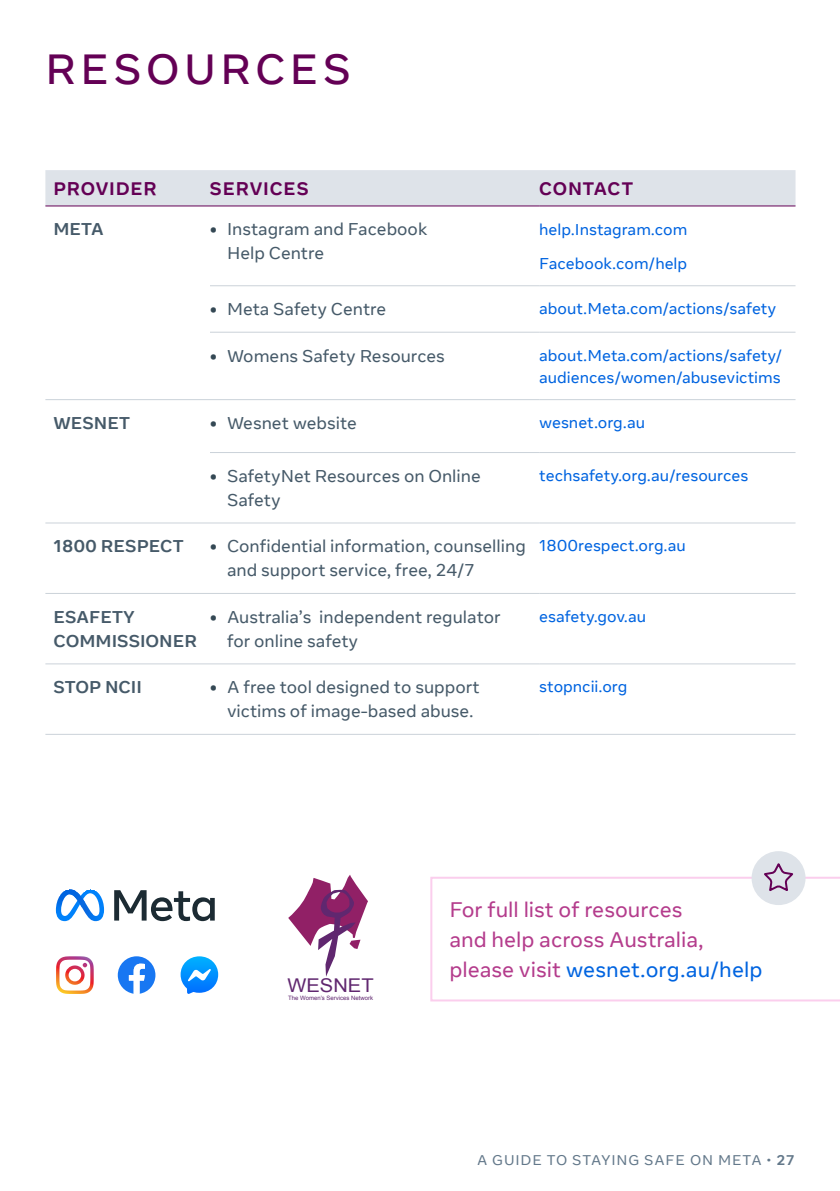
<style>
.page{position:relative;width:840px;height:1191px;background:#fff}
.page>*{position:absolute;margin:0;border:0;box-sizing:border-box;transform-origin:0 0}
.t1{font:500 42px "Optimistic Display";letter-spacing:.115em;color:#640055}
.Body{font:21px/30px "Optimistic Text";color:#b43c8c}
.t2{font:19px "Arial";color:#60276f;scale:1.06 1}
.H4_Header{font:700 18px "Optimistic Display";letter-spacing:.045em;color:#640055}
.t3{font:17px/24px "Optimistic Text";color:#465a69}
.H6_Header{font:700 17px/24px "Optimistic Text";color:#465a69}
.Body-2{font:15.6px/22px "Optimistic Text";color:#0064e0}
.t4{font:14px "Optimistic Text";letter-spacing:.06em;color:#63788a}
.t5{font:6px "Arial";color:#60276f}
.s1{font-family:"Optimistic Display";font-weight:700;font-size:20px;color:#344854}
.s2{color:#0064e0}
.s3{font-weight:700}
</style>
<div class="page">
<div style="left:45px;top:170px;width:750px;height:35px;background:#dee3e9"></div>
<hr style="left:210px;top:285px;width:329px;height:1px;background:#cbd2d9">
<hr style="left:539px;top:285px;width:256px;height:1px;background:#cbd2d9">
<hr style="left:210px;top:332px;width:329px;height:1px;background:#cbd2d9">
<hr style="left:539px;top:332px;width:256px;height:1px;background:#cbd2d9">
<hr style="left:45px;top:399px;width:165px;height:1px;background:#cbd2d9">
<hr style="left:210px;top:399px;width:329px;height:1px;background:#cbd2d9">
<hr style="left:539px;top:399px;width:256px;height:1px;background:#cbd2d9">
<hr style="left:210px;top:452px;width:329px;height:1px;background:#cbd2d9">
<hr style="left:539px;top:452px;width:256px;height:1px;background:#cbd2d9">
<hr style="left:45px;top:522px;width:165px;height:1px;background:#cbd2d9">
<hr style="left:210px;top:522px;width:329px;height:1px;background:#cbd2d9">
<hr style="left:539px;top:522px;width:256px;height:1px;background:#cbd2d9">
<hr style="left:45px;top:593px;width:165px;height:1px;background:#cbd2d9">
<hr style="left:210px;top:593px;width:329px;height:1px;background:#cbd2d9">
<hr style="left:539px;top:593px;width:256px;height:1px;background:#cbd2d9">
<hr style="left:45px;top:663px;width:165px;height:1px;background:#cbd2d9">
<hr style="left:210px;top:663px;width:329px;height:1px;background:#cbd2d9">
<hr style="left:539px;top:663px;width:256px;height:1px;background:#cbd2d9">
<hr style="left:45px;top:734px;width:165px;height:1px;background:#cbd2d9">
<hr style="left:210px;top:734px;width:329px;height:1px;background:#cbd2d9">
<hr style="left:539px;top:734px;width:256px;height:1px;background:#cbd2d9">
<hr style="left:45px;top:205px;width:165px;height:1px;background:#640055">
<hr style="left:210px;top:205px;width:329px;height:1px;background:#640055">
<hr style="left:539px;top:205px;width:256px;height:1px;background:#640055">
<svg style="left:430px;top:876px;width:409px;height:125px"></svg>
<div style="left:751px;top:851px;width:54px;height:54px;background:#dee3e9;border-radius:50%"></div>
<svg style="left:764px;top:863px;width:29px;height:28px"></svg>
<svg style="left:114px;top:890px;width:101px;height:31px"></svg>
<svg style="left:56px;top:889px;width:48px;height:32px"></svg>
<svg style="left:56px;top:956px;width:38px;height:38px"></svg>
<svg style="left:118px;top:956px;width:37px;height:38px"></svg>
<svg style="left:180px;top:956px;width:38px;height:38px"></svg>
<svg style="left:288px;top:875px;width:80px;height:101px"></svg>
<h1 class="t1" style="left:45px;top:45px;width:307px">RESOURCES</h1>
<p class="H4_Header" style="left:53px;top:177px;width:105px">PROVIDER</p>
<p class="H4_Header" style="left:210px;top:177px;width:100px">SERVICES</p>
<p class="H4_Header" style="left:539px;top:177px;width:95px">CONTACT</p>
<p class="H6_Header" style="left:53px;top:218px;width:52px">META</p>
<p class="t3" style="left:227px;top:218px;width:202px;text-indent:-17px"><span class="s1">•</span> Instagram and Facebook<br>Help Centre</p>
<p class="Body-2" style="left:539px;top:219px;width:149px">help.Instagram.com</p>
<p class="Body-2" style="left:539px;top:253px;width:149px">Facebook.com/help</p>
<p class="t3" style="left:210px;top:298px;width:178px"><span class="s1">•</span> Meta Safety Centre</p>
<p class="Body-2" style="left:539px;top:298px;width:238px">about.Meta.com/actions/safety</p>
<p class="t3" style="left:210px;top:344px;width:236px"><span class="s1">•</span> Womens Safety Resources</p>
<p class="Body-2" style="left:539px;top:344px;width:244px">about.Meta.com/actions/safety/ audiences/women/abusevictims</p>
<p class="H6_Header" style="left:53px;top:411px;width:78px">WESNET</p>
<p class="t3" style="left:210px;top:411px;width:148px"><span class="s1">•</span> Wesnet website</p>
<p class="Body-2" style="left:539px;top:412px;width:107px">wesnet.org.au</p>
<p class="t3" style="left:227px;top:464px;width:255px;text-indent:-17px"><span class="s1">•</span> SafetyNet Resources on Online<br>Safety</p>
<p class="Body-2" style="left:539px;top:465px;width:211px">techsafety.org.au/resources</p>
<p class="H6_Header" style="left:53px;top:535px;width:132px">1800 RESPECT</p>
<p class="t3" style="left:227px;top:535px;width:300px;text-indent:-17px"><span class="s1">•</span> Confidential information, counselling and support service, free, 24/7</p>
<p class="Body-2" style="left:539px;top:535px;width:148px">1800respect.org.au</p>
<p class="H6_Header" style="left:53px;top:605px;width:145px">ESAFETY<br>COMMISSIONER</p>
<p class="t3" style="left:227px;top:605px;width:275px;text-indent:-17px"><span class="s1">•</span> Australia’s independent regulator for online safety</p>
<p class="Body-2" style="left:539px;top:606px;width:108px">esafety.gov.au</p>
<p class="H6_Header" style="left:53px;top:676px;width:90px">STOP NCII</p>
<p class="t3" style="left:227px;top:675px;width:254px;text-indent:-17px"><span class="s1">•</span> A free tool designed to support victims of image-based abuse.</p>
<p class="Body-2" style="left:539px;top:676px;width:90px">stopncii.org</p>
<p class="t2" style="left:287px;top:973px;width:83px">WESNET</p>
<p class="t5" style="left:288px;top:993px;width:86px">The Women’s Services Network</p>
<p class="Body" style="left:449px;top:895px;width:314px">For full list of resources<br>and help across Australia, please visit <span class="s2">wesnet.org.au/help</span></p>
<p class="t4" style="left:477px;top:1151px;width:319px">A GUIDE TO STAYING SAFE ON META • <span class="s3">27</span></p>
</div>
